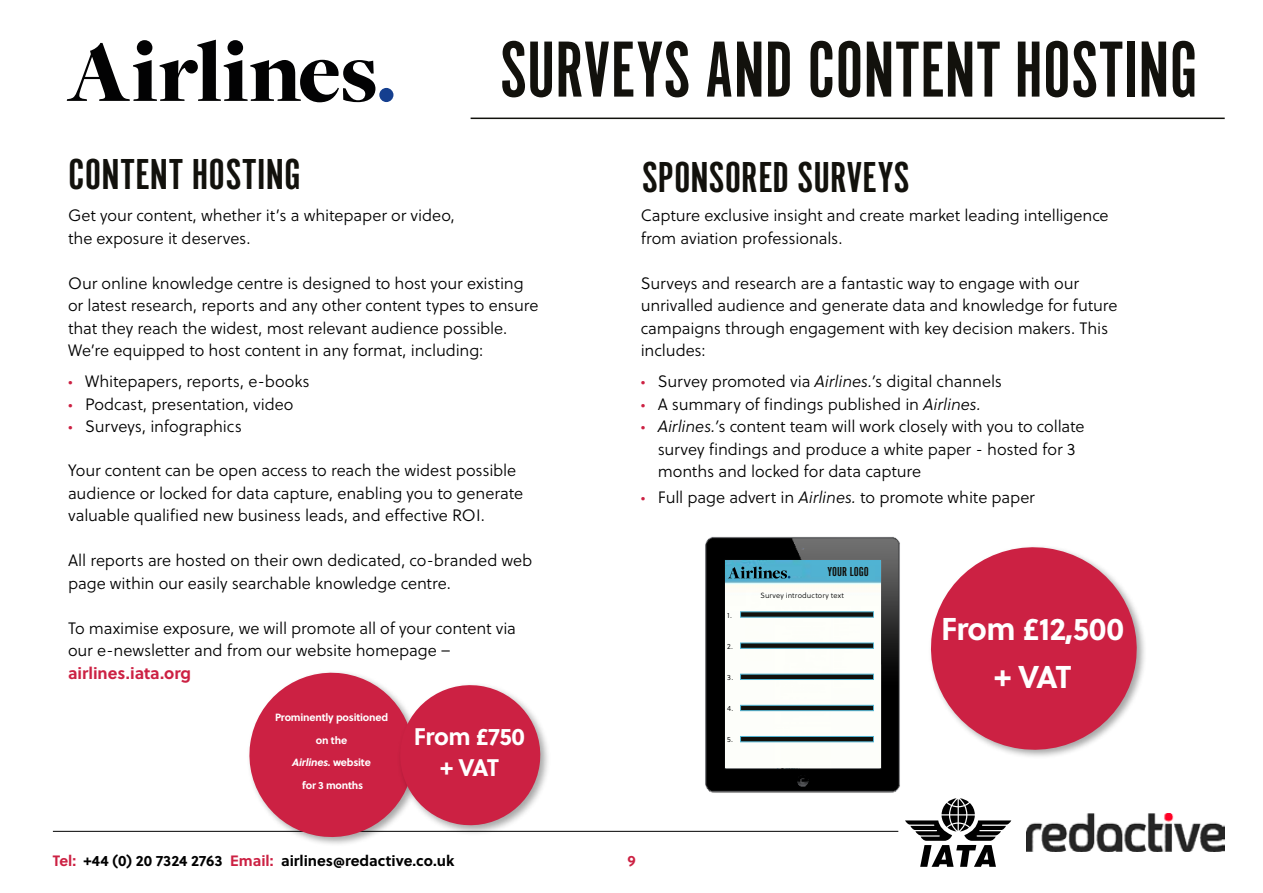
<style>
.page{position:relative;width:1263px;height:893px;background:#fff}
.page>*{position:absolute;margin:0;border:0;box-sizing:border-box;transform-origin:0 0}
.t1{font:82.5px "Alternate Got No 1 D";color:#12110c}
.t2{font:45px "Alternate Got No 1 D";letter-spacing:.005em;color:#12110c;scale:1.08 1}
.t3{font:700 31.5px/48px "Soleil";letter-spacing:-.02em;color:#fff;text-align:center}
.t4{font:700 24px/31.5px "Soleil";letter-spacing:-.02em;color:#fff;text-align:center}
.t5{font:16.5px/22.5px "Soleil Lt";letter-spacing:-.005em;color:#000}
.t6{font:700 16.5px "Soleil";color:#cc2143}
.t7{font:700 15px "Soleil";color:#000}
.t8{font:700 15px "Soleil";color:#cc2143}
.t9{font:13.5px "Alternate Got No 1 D";color:#12110c;scale:1.08 1}
.t10{font:700 10.5px/22.5px "Soleil";letter-spacing:-.02em;color:#fff;text-align:center}
.t11{font:7.5px "Soleil Lt";letter-spacing:.015em;color:#000}
.s1{font-family:"Myriad Pro";color:#cc2143}
.s2{font-style:italic}
.s3{color:#cc2143}
</style>
<div class="page">
<hr style="left:53px;top:831px;width:845px;height:1px;background:#000">
<hr style="left:471px;top:118px;width:754px;height:1px;background:#12110c">
<img style="left:1027px;top:814px;width:198px;height:38px">
<div style="left:379px;top:88px;width:14px;height:14px;background:#153f8f;border-radius:50%"></div>
<svg style="left:67px;top:40px;width:308px;height:62px"></svg>
<svg style="left:905px;top:798px;width:106px;height:69px"></svg>
<img style="left:705px;top:536px;width:213px;height:274px">
<img style="left:725px;top:560px;width:155px;height:207px">
<div style="left:246px;top:670px;width:178px;height:177px;background:#000;opacity:.35"></div>
<div style="left:397px;top:682px;width:154px;height:154px;background:#000;opacity:.35"></div>
<svg style="left:244px;top:670px;width:301px;height:172px"></svg>
<svg style="left:930px;top:547px;width:213px;height:210px;fill:#cc2143"></svg>
<div style="left:827px;top:566px;width:48px;height:13px;background:#51b3d1"></div>
<svg style="left:740px;top:612px;width:134px;height:5px"></svg>
<svg style="left:740px;top:643px;width:134px;height:5px"></svg>
<svg style="left:740px;top:674px;width:134px;height:6px"></svg>
<svg style="left:740px;top:705px;width:134px;height:6px"></svg>
<svg style="left:740px;top:736px;width:134px;height:6px"></svg>
<div style="left:726px;top:566px;width:76px;height:10px;background:#51b3d1"></div>
<svg style="left:728px;top:567px;width:62px;height:12px"></svg>
<h1 class="t1" style="left:500px;top:26px;width:699px">SURVEYS AND CONTENT HOSTING</h1>
<h2 class="t2" style="left:68px;top:151px;width:217px">CONTENT HOSTING</h2>
<h2 class="t2" style="left:642px;top:154px;width:249px">SPONSORED SURVEYS</h2>
<p class="t5" style="left:68px;top:204px;width:389px">Get your content, whether it’s a whitepaper or video, the exposure it deserves.</p>
<p class="t5" style="left:68px;top:271px;width:472px">Our online knowledge centre is designed to host your existing or latest research, reports and any other content types to ensure that they reach the widest, most relevant audience possible.<br>We’re equipped to host content in any format, including:</p>
<p class="t5" style="left:68px;top:370px;width:243px"><span class="s1">•</span> Whitepapers, reports, e-books</p>
<p class="t5" style="left:68px;top:392px;width:227px"><span class="s1">•</span> Podcast, presentation, video</p>
<p class="t5" style="left:68px;top:415px;width:175px"><span class="s1">•</span> Surveys, infographics</p>
<p class="t5" style="left:68px;top:459px;width:457px">Your content can be open access to reach the widest possible audience or locked for data capture, enabling you to generate valuable qualified new business leads, and effective ROI.</p>
<p class="t5" style="left:68px;top:549px;width:466px">All reports are hosted on their own dedicated, co-branded web page within our easily searchable knowledge centre.</p>
<p class="t5" style="left:68px;top:617px;width:450px">To maximise exposure, we will promote all of your content via our e-newsletter and from our website homepage –</p>
<p class="t6" style="left:68px;top:660px;width:125px">airlines.iata.org</p>
<p class="t10" style="left:275px;top:706px;width:115px">Prominently positioned on the<br><span class="s2">Airlines.</span> website<br>for 3 months</p>
<h3 class="t4" style="left:414px;top:719px;width:113px">From £750 + VAT</h3>
<p class="t5" style="left:641px;top:204px;width:469px">Capture exclusive insight and create market leading intelligence from aviation professionals.</p>
<p class="t5" style="left:641px;top:271px;width:478px">Surveys and research are a fantastic way to engage with our unrivalled audience and generate data and knowledge for future campaigns through engagement with key decision makers. This includes:</p>
<p class="t5" style="left:641px;top:370px;width:363px"><span class="s1">•</span> Survey promoted via <span class="s2">Airlines.’</span>s digital channels</p>
<p class="t5" style="left:641px;top:392px;width:342px"><span class="s1">•</span> A summary of findings published in <span class="s2">Airlines.</span></p>
<p class="t5" style="left:658px;top:415px;width:428px;text-indent:-17px"><span class="s1">•</span> <span class="s2">Airlines.’</span>s content team will work closely with you to collate survey findings and produce a white paper - hosted for 3 months and locked for data capture</p>
<p class="t5" style="left:641px;top:485px;width:396px"><span class="s1">•</span> Full page advert in <span class="s2">Airlines.</span> to promote white paper</p>
<p class="t11" style="left:727px;top:610px;width:6px">1.</p>
<p class="t11" style="left:727px;top:641px;width:7px">2.</p>
<p class="t11" style="left:727px;top:672px;width:8px">3.</p>
<p class="t11" style="left:727px;top:703px;width:8px">4.</p>
<p class="t11" style="left:727px;top:734px;width:7px">5.</p>
<p class="t9" style="left:827px;top:564px;width:40px">YOUR LOGO</p>
<p class="t11" style="left:760px;top:590px;width:85px">Survey introductory text</p>
<h3 class="t3" style="left:941px;top:603px;width:185px">From £12,500 + VAT</h3>
<p class="t7" style="left:53px;top:849px;width:403px"><span class="s3">Tel:</span> +44 (0) 20 7324 2763 <span class="s3">Email:</span> airlines@redactive.co.uk</p>
<p class="t8" style="left:627px;top:849px;width:10px">9</p>
</div>
